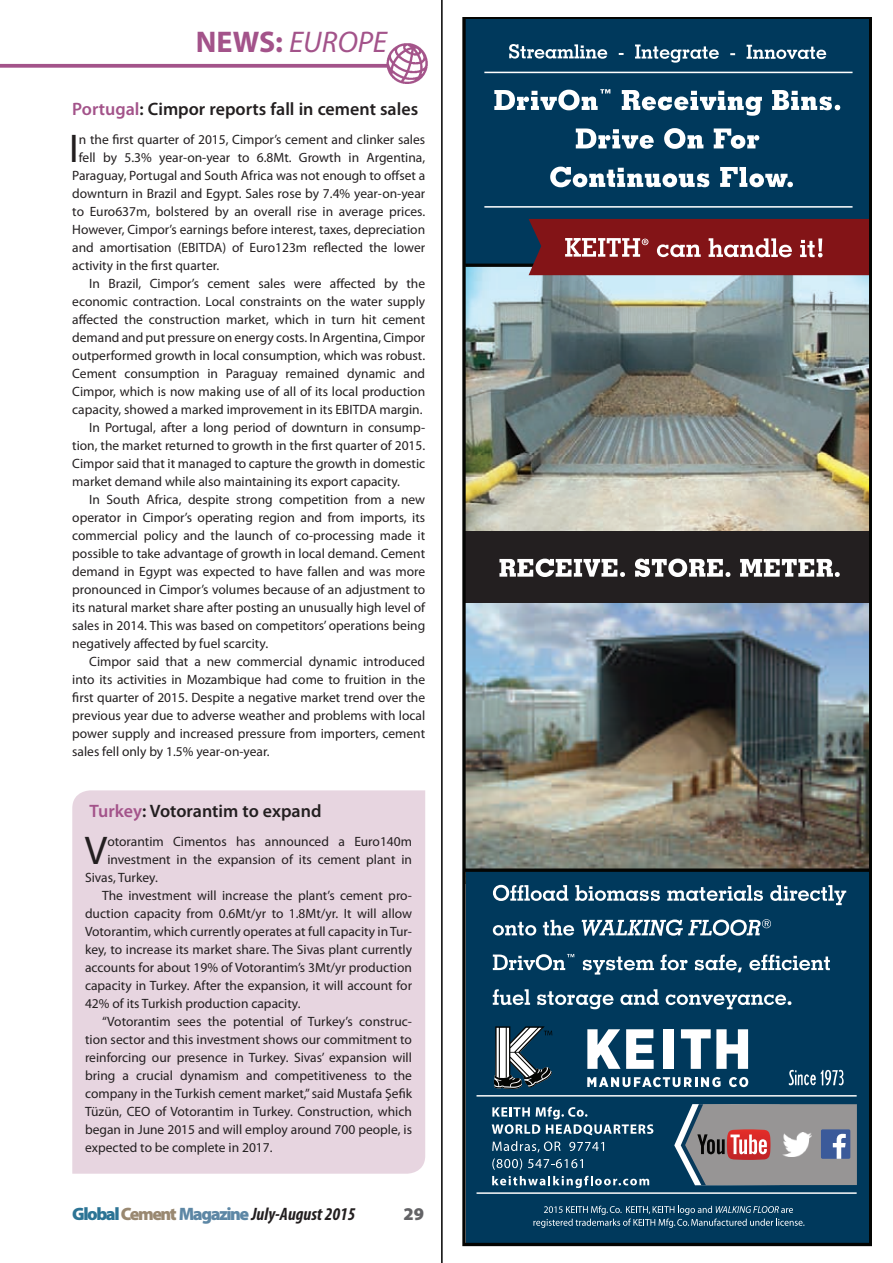
<style>
.page{position:relative;width:893px;height:1263px;background:#fff}
.page>*{position:absolute;margin:0;border:0;box-sizing:border-box;transform-origin:0 0}
.t1{font:40.2px "Myriad Pro";color:#231f20}
.t2{font:italic 30px "Myriad Pro";color:#a3538a}
.t3{font:600 18px "Myriad Pro";color:#231f20}
.t4{font:italic 700 condensed 18px "Myriad Pro";color:#231f20}
.t5{font:900 18px "Myriad Pro";color:#636366}
.t6{font:13.5px "Myriad Pro";color:#231f20}
.s1{font-weight:700;font-style:normal}
.s2{color:#a3538a}
.s3{font-weight:900;font-style:normal;font-stretch:normal;color:#2c7495}
.s4{font-weight:900;font-style:normal;font-stretch:normal;color:#998871}
.s5{font-weight:900;font-style:normal;font-stretch:normal;color:#5d87a5}
</style>
<div class="page">
<div style="left:72px;top:790px;width:353px;height:384px;background:#e7d5e0"></div>
<img style="left:382px;top:43px;width:46px;height:41px">
<hr style="left:441px;top:0;width:2px;height:1263px;background:#000">
<svg style="left:0;top:64px;width:387px;height:4px;fill:#a3538a"></svg>
<img style="left:463px;top:17px;width:409px;height:1229px">
<svg style="left:674px;top:1104px;width:183px;height:81px"></svg>
<img style="left:782px;top:1132px;width:29px;height:24px">
<svg style="left:492px;top:1176px;width:157px;height:12px"></svg>
<h2 class="t2" style="left:196px;top:24px;width:193px"><span class="s1">NEWS:</span> EUROPE</h2>
<h3 class="t3" style="left:72px;top:98px;width:347px"><span class="s2">Portugal</span>: Cimpor reports fall in cement sales</h3>
<h1 class="t1" style="left:69px;top:124px;width:11px">I</h1>
<p class="t6" style="left:79px;top:131px;width:348px">n the first quarter of 2015, Cimpor’s cement and clinker sales</p>
<p class="t6" style="left:79px;top:149px;width:348px">fell by 5.3% year-on-year to 6.8Mt. Growth in Argentina,</p>
<p class="t6" style="left:72px;top:167px;width:354px">Paraguay, Portugal and South Africa was not enough to offset a</p>
<p class="t6" style="left:72px;top:185px;width:354px">downturn in Brazil and Egypt. Sales rose by 7.4% year-on-year</p>
<p class="t6" style="left:72px;top:203px;width:354px">to Euro637m, bolstered by an overall rise in average prices.</p>
<p class="t6" style="left:72px;top:221px;width:354px">However, Cimpor’s earnings before interest, taxes, depreciation</p>
<p class="t6" style="left:72px;top:239px;width:354px">and amortisation (EBITDA) of Euro123m reflected the lower</p>
<p class="t6" style="left:72px;top:257px;width:149px">activity in the first quarter.</p>
<p class="t6" style="left:89px;top:275px;width:337px">In Brazil, Cimpor’s cement sales were affected by the</p>
<p class="t6" style="left:72px;top:293px;width:354px">economic contraction. Local constraints on the water supply</p>
<p class="t6" style="left:72px;top:311px;width:354px">affected the construction market, which in turn hit cement</p>
<p class="t6" style="left:72px;top:329px;width:354px">demand and put pressure on energy costs. In Argentina, Cimpor</p>
<p class="t6" style="left:72px;top:347px;width:354px">outperformed growth in local consumption, which was robust.</p>
<p class="t6" style="left:72px;top:365px;width:354px">Cement consumption in Paraguay remained dynamic and</p>
<p class="t6" style="left:72px;top:383px;width:354px">Cimpor, which is now making use of all of its local production</p>
<p class="t6" style="left:72px;top:401px;width:352px">capacity, showed a marked improvement in its EBITDA margin.</p>
<p class="t6" style="left:89px;top:419px;width:337px">In Portugal, after a long period of downturn in consump-</p>
<p class="t6" style="left:72px;top:437px;width:354px">tion, the market returned to growth in the first quarter of 2015.</p>
<p class="t6" style="left:72px;top:455px;width:354px">Cimpor said that it managed to capture the growth in domestic</p>
<p class="t6" style="left:72px;top:473px;width:329px">market demand while also maintaining its export capacity.</p>
<p class="t6" style="left:89px;top:491px;width:337px">In South Africa, despite strong competition from a new</p>
<p class="t6" style="left:72px;top:509px;width:354px">operator in Cimpor’s operating region and from imports, its</p>
<p class="t6" style="left:72px;top:527px;width:354px">commercial policy and the launch of co-processing made it</p>
<p class="t6" style="left:72px;top:545px;width:354px">possible to take advantage of growth in local demand. Cement</p>
<p class="t6" style="left:72px;top:563px;width:354px">demand in Egypt was expected to have fallen and was more</p>
<p class="t6" style="left:72px;top:581px;width:354px">pronounced in Cimpor’s volumes because of an adjustment to</p>
<p class="t6" style="left:72px;top:599px;width:354px">its natural market share after posting an unusually high level of</p>
<p class="t6" style="left:72px;top:617px;width:354px">sales in 2014. This was based on competitors’ operations being</p>
<p class="t6" style="left:72px;top:635px;width:197px">negatively affected by fuel scarcity.</p>
<p class="t6" style="left:89px;top:653px;width:337px">Cimpor said that a new commercial dynamic introduced</p>
<p class="t6" style="left:72px;top:671px;width:354px">into its activities in Mozambique had come to fruition in the</p>
<p class="t6" style="left:72px;top:689px;width:354px">first quarter of 2015. Despite a negative market trend over the</p>
<p class="t6" style="left:72px;top:707px;width:354px">previous year due to adverse weather and problems with local</p>
<p class="t6" style="left:72px;top:725px;width:354px">power supply and increased pressure from importers, cement</p>
<p class="t6" style="left:72px;top:743px;width:199px">sales fell only by 1.5% year-on-year.</p>
<h3 class="t3" style="left:90px;top:799px;width:233px"><span class="s2">Turkey</span>: Votorantim to expand</h3>
<h1 class="t1" style="left:85px;top:826px;width:24px">V</h1>
<p class="t6" style="left:107px;top:833px;width:306px">otorantim Cimentos has announced a Euro140m</p>
<p class="t6" style="left:107px;top:851px;width:306px">investment in the expansion of its cement plant in</p>
<p class="t6" style="left:85px;top:869px;width:74px">Sivas, Turkey.</p>
<p class="t6" style="left:102px;top:887px;width:311px">The investment will increase the plant’s cement pro-</p>
<p class="t6" style="left:85px;top:905px;width:329px">duction capacity from 0.6Mt/yr to 1.8Mt/yr. It will allow</p>
<p class="t6" style="left:85px;top:923px;width:328px">Votorantim, which currently operates at full capacity in Tur-</p>
<p class="t6" style="left:85px;top:941px;width:328px">key, to increase its market share. The Sivas plant currently</p>
<p class="t6" style="left:85px;top:959px;width:328px">accounts for about 19% of Votorantim’s 3Mt/yr production</p>
<p class="t6" style="left:85px;top:977px;width:329px">capacity in Turkey. After the expansion, it will account for</p>
<p class="t6" style="left:85px;top:995px;width:217px">42% of its Turkish production capacity.</p>
<p class="t6" style="left:102px;top:1013px;width:311px">“Votorantim sees the potential of Turkey’s construc-</p>
<p class="t6" style="left:85px;top:1031px;width:328px">tion sector and this investment shows our commitment to</p>
<p class="t6" style="left:85px;top:1049px;width:328px">reinforcing our presence in Turkey. Sivas’ expansion will</p>
<p class="t6" style="left:85px;top:1067px;width:328px">bring a crucial dynamism and competitiveness to the</p>
<p class="t6" style="left:85px;top:1085px;width:329px">company in the Turkish cement market,” said Mustafa Şefik</p>
<p class="t6" style="left:85px;top:1103px;width:328px">Tüzün, CEO of Votorantim in Turkey. Construction, which</p>
<p class="t6" style="left:85px;top:1121px;width:328px">began in June 2015 and will employ around 700 people, is</p>
<p class="t6" style="left:85px;top:1139px;width:189px">expected to be complete in 2017.</p>
<h3 class="t4" style="left:72px;top:1203px;width:285px"><span class="s3">Global</span> <span class="s4">Cement</span> <span class="s5">Magazine</span> July-August 2015</h3>
<h3 class="t5" style="left:403px;top:1204px;width:22px">29</h3>
</div>
